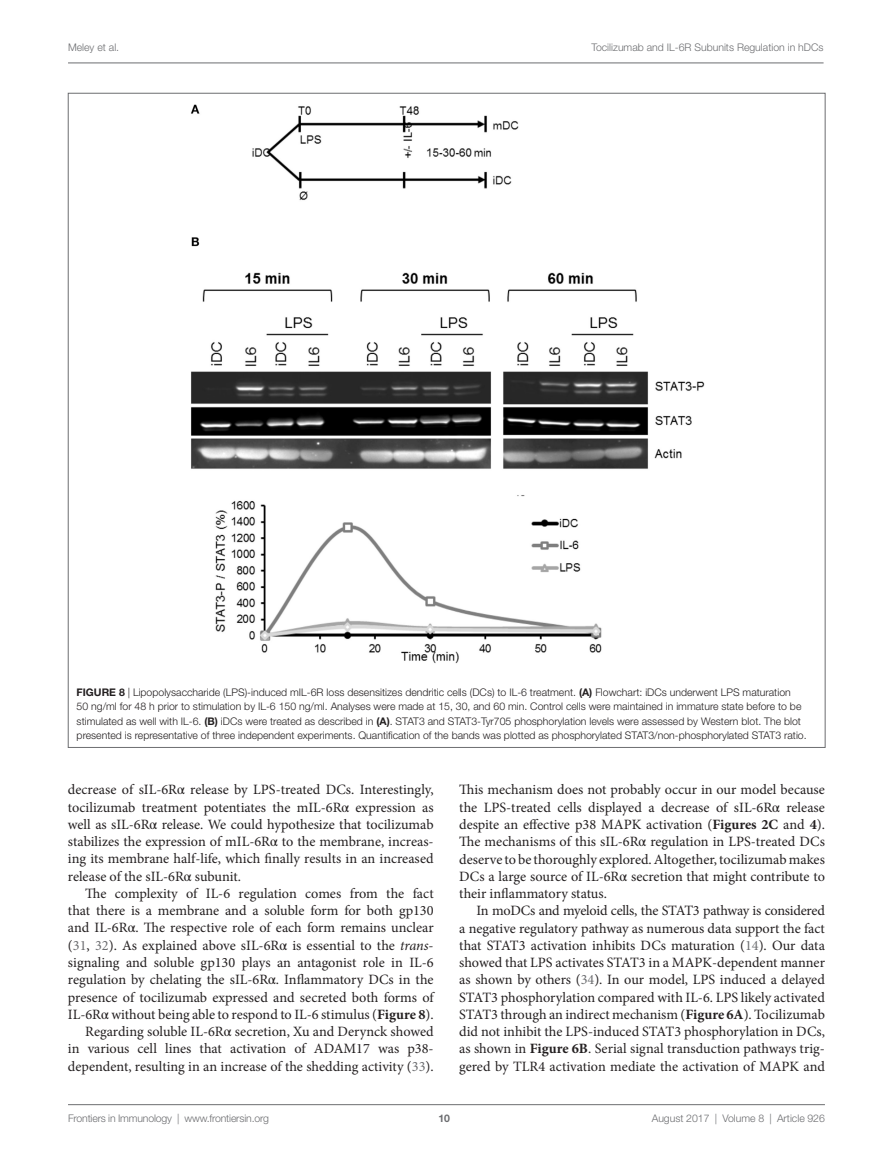
<style>
.page{position:relative;width:893px;height:1170px;background:#fff}
.page>*{position:absolute;margin:0;border:0;box-sizing:border-box;transform-origin:0 0}
.t1{font:14.25px/17.2px "Minion Pro";color:#231f20;text-align:justify}
.t2{font:300 10.5px/14.2px "Helvetica Neue LT Std";color:#231f20}
.t3{font:300 10.5px "Helvetica Neue LT Std";color:#6c6d70}
.t4{font:700 10.5px "Helvetica Neue LT Std";color:#6c6d70}
.s1{font-weight:700}
.s2{font-family:"STIX General"}
.s3{color:#6c6d70}
.s4{font-style:italic}
</style>
<div class="page">
<img style="left:191px;top:104px;width:514px;height:560px">
<hr style="left:68px;top:63px;width:756px;height:1px;background:#6c6d70">
<hr style="left:68px;top:1104px;width:757px;height:1px;background:#6c6d70">
<p class="t3" style="left:68px;top:41px;width:53px">Meley et al.</p>
<p class="t3" style="left:591px;top:41px;width:234px">Tocilizumab and IL-6R Subunits Regulation in hDCs</p>
<p class="t2" style="left:77px;top:685px;width:731px"><span class="s1">FIGURE 8</span> | Lipopolysaccharide (LPS)-induced mIL-6R loss desensitizes dendritic cells (DCs) to IL-6 treatment. <span class="s1">(A)</span> Flowchart: iDCs underwent LPS maturation<br>50 ng/ml for 48 h prior to stimulation by IL-6 150 ng/ml. Analyses were made at 15, 30, and 60 min. Control cells were maintained in immature state before to be stimulated as well with IL-6. <span class="s1">(B)</span> iDCs were treated as described in <span class="s1">(A)</span>. STAT3 and STAT3-Tyr705 phosphorylation levels were assessed by Western blot. The blot presented is representative of three independent experiments. Quantification of the bands was plotted as phosphorylated STAT3/non-phosphorylated STAT3 ratio.</p>
<p class="t1" style="left:68px;top:781px;width:367px">decrease of sIL-6R<span class="s2">α</span> release by LPS-treated DCs. Interestingly, tocilizumab treatment potentiates the mIL-6R<span class="s2">α</span> expression as well as sIL-6R<span class="s2">α</span> release. We could hypothesize that tocilizumab stabilizes the expression of mIL-6R<span class="s2">α</span> to the membrane, increas&shy;ing its membrane half-life, which finally results in an increased release of the sIL-6R<span class="s2">α</span> subunit.</p>
<p class="t1" style="left:68px;top:884px;width:367px;text-align:right">The complexity of IL-6 regulation comes from the fact that there is a membrane and a soluble form for both gp130 and IL-6R<span class="s2">α</span>. The respective role of each form remains unclear (<span class="s3">31</span>, <span class="s3">32</span>). As explained above sIL-6R<span class="s2">α</span> is essential to the <span class="s4">trans&shy;</span>signaling and soluble gp130 plays an antagonist role in IL-6 regulation by chelating the sIL-6R<span class="s2">α</span>. Inflammatory DCs in the presence of tocilizumab expressed and secreted both forms of IL-6R<span class="s2">α</span> without being able to respond to IL-6 stimulus (<span class="s1">Figure 8</span>).<br>Regarding soluble IL-6R<span class="s2">α</span> secretion, Xu and Derynck showed<br>in various cell lines that activation of ADAM17 was p38- dependent, resulting in an increase of the shedding activity (<span class="s3">33</span>).</p>
<p class="t1" style="left:459px;top:781px;width:367px">This mechanism does not probably occur in our model because the LPS-treated cells displayed a decrease of sIL-6R<span class="s2">α</span> release despite an effective p38 MAPK activation (<span class="s1">Figures 2C</span> and <span class="s1">4</span>).<br>The mechanisms of this sIL-6R<span class="s2">α</span> regulation in LPS-treated DCs deserve to be thoroughly explored. Altogether, tocilizumab makes DCs a large source of IL-6R<span class="s2">α</span> secretion that might contribute to their inflammatory status.</p>
<p class="t1" style="left:459px;top:902px;width:367px;text-indent:17px">In moDCs and myeloid cells, the STAT3 pathway is considered a negative regulatory pathway as numerous data support the fact that STAT3 activation inhibits DCs maturation (<span class="s3">14</span>). Our data showed that LPS activates STAT3 in a MAPK-dependent manner as shown by others (<span class="s3">34</span>). In our model, LPS induced a delayed STAT3 phosphorylation compared with IL-6. LPS likely activated STAT3 through an indirect mechanism (<span class="s1">Figure 6A</span>). Tocilizumab did not inhibit the LPS-induced STAT3 phosphorylation in DCs, as shown in <span class="s1">Figure 6B</span>. Serial signal transduction pathways trig&shy;gered by TLR4 activation mediate the activation of MAPK and</p>
<p class="t3" style="left:68px;top:1111px;width:203px">Frontiers in Immunology | www.frontiersin.org</p>
<p class="t3" style="left:652px;top:1111px;width:175px">August 2017 | Volume 8 | Article 926</p>
<p class="t4" style="left:439px;top:1111px;width:13px">10</p>
</div>
